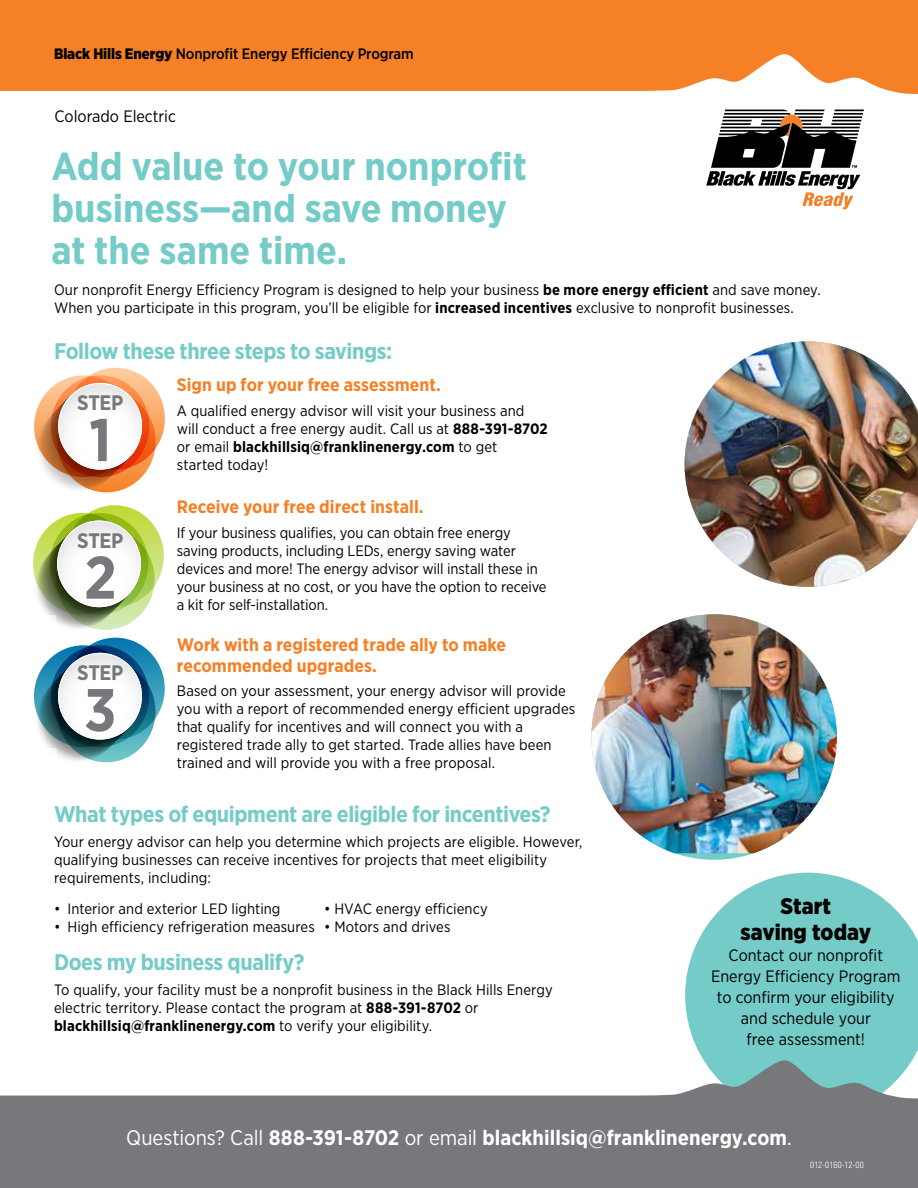
<style>
.page{position:relative;width:918px;height:1188px;background:#fff}
.page>*{position:absolute;margin:0;border:0;box-sizing:border-box;transform-origin:0 0}
.t1{font:700 60px "Gotham Narrow";color:#77787b}
.t2{font:700 39px/42px "Gotham Narrow";color:#74cbc8}
.t3{font:700 22.5px "Gotham Narrow";letter-spacing:-.02em;color:#74cbc8}
.t4{font:900 22.5px/25.5px "Gotham Narrow";letter-spacing:.005em;color:#000;text-align:center}
.t5{font:700 21px "Gotham Narrow";color:#fff}
.t6{font:700 21px "Gotham Narrow";letter-spacing:-.015em;color:#77787b}
.t7{font:700 18px/21px "Gotham Narrow";letter-spacing:.005em;color:#f58025}
.t8{font:16.5px/21px "Gotham Narrow";color:#000;text-align:center}
.t9{font:500 15.15px "Gotham Narrow";letter-spacing:-.015em;color:#000}
.t10{font:15px/18px "Gotham Narrow";color:#000}
.t11{font:300 condensed 9px "Univers LT Std";letter-spacing:.025em;color:#fff}
.s1{font-weight:900}
.s2{font-weight:700}
.s3{font-weight:400}
</style>
<div class="page">
<svg style="left:34px;top:368px;width:131px;height:124px"></svg>
<img style="left:685px;top:341px;width:233px;height:246px">
<svg style="left:685px;top:873px;width:233px;height:187px;background:#86d1cf"></svg>
<svg style="left:706px;top:110px;width:158px;height:99px"></svg>
<svg style="left:0;top:0;width:918px;height:94px;background:#f58833"></svg>
<div style="left:0;top:1118px;width:918px;height:70px;background:#77787b"></div>
<svg style="left:0;top:1060px;width:918px;height:58px"></svg>
<svg style="left:33px;top:505px;width:131px;height:125px"></svg>
<svg style="left:34px;top:638px;width:131px;height:124px"></svg>
<img style="left:591px;top:614px;width:246px;height:239px">
<p class="t9" style="left:54px;top:44px;width:361px"><span class="s1">Black Hills Energy</span> Nonprofit Energy Efficiency Program</p>
<p class="t8" style="left:55px;top:105px;width:123px">Colorado Electric</p>
<h2 class="t2" style="left:51px;top:145px;width:477px">Add value to your nonprofit business—and save money at the same time.</h2>
<p class="t10" style="left:54px;top:281px;width:768px">Our nonprofit Energy Efficiency Program is designed to help your business <span class="s2">be more energy efficient</span> and save money.<br>When you participate in this program, you’ll be eligible for <span class="s2">increased incentives</span> exclusive to nonprofit businesses.</p>
<h3 class="t3" style="left:54px;top:337px;width:340px">Follow these three steps to savings:</h3>
<h3 class="t6" style="left:77px;top:389px;width:48px">STEP</h3>
<h1 class="t1" style="left:89px;top:401px;width:24px">1</h1>
<h3 class="t6" style="left:77px;top:527px;width:48px">STEP</h3>
<h1 class="t1" style="left:84px;top:539px;width:34px">2</h1>
<h3 class="t6" style="left:77px;top:659px;width:48px">STEP</h3>
<h1 class="t1" style="left:84px;top:671px;width:34px">3</h1>
<p class="t7" style="left:177px;top:374px;width:266px">Sign up for your free assessment.</p>
<p class="t10" style="left:177px;top:402px;width:372px">A qualified energy advisor will visit your business and will conduct a free energy audit. Call us at <span class="s2">888-391-8702 </span>or email <span class="s2">blackhillsiq@franklinenergy.com</span> to get<br>started today!</p>
<p class="t7" style="left:177px;top:496px;width:248px">Receive your free direct install.</p>
<p class="t10" style="left:177px;top:523px;width:371px">If your business qualifies, you can obtain free energy saving products, including LEDs, energy saving water devices and more! The energy advisor will install these in your business at no cost, or you have the option to receive a kit for self-installation.</p>
<p class="t7" style="left:177px;top:634px;width:331px">Work with a registered trade ally to make recommended upgrades.</p>
<p class="t10" style="left:177px;top:682px;width:400px">Based on your assessment, your energy advisor will provide you with a report of recommended energy efficient upgrades that qualify for incentives and will connect you with a registered trade ally to get started. Trade allies have been trained and will provide you with a free proposal.</p>
<h3 class="t3" style="left:54px;top:800px;width:498px">What types of equipment are eligible for incentives?</h3>
<p class="t10" style="left:54px;top:832px;width:530px">Your energy advisor can help you determine which projects are eligible. However, qualifying businesses can receive incentives for projects that meet eligibility requirements, including:</p>
<p class="t10" style="left:54px;top:900px;width:228px">• Interior and exterior LED lighting</p>
<p class="t10" style="left:324px;top:900px;width:165px">• HVAC energy efficiency</p>
<p class="t10" style="left:54px;top:918px;width:398px">• High efficiency refrigeration measures • Motors and drives</p>
<h3 class="t3" style="left:54px;top:948px;width:252px">Does my business qualify?</h3>
<p class="t10" style="left:54px;top:981px;width:500px">To qualify, your facility must be a nonprofit business in the Black Hills Energy electric territory. Please contact the program at <span class="s2">888-391-8702</span> or <span class="s2">blackhillsiq@franklinenergy.com</span> to verify your eligibility.</p>
<h3 class="t4" style="left:741px;top:893px;width:132px">Start<br>saving today</h3>
<p class="t8" style="left:711px;top:944px;width:191px">Contact our nonprofit<br>Energy Efficiency Program to confirm your eligibility and schedule your<br>free assessment!</p>
<h3 class="t5" style="left:126px;top:1124px;width:667px"><span class="s3">Questions? Call</span> 888-391-8702 <span class="s3">or email</span> blackhillsiq@franklinenergy.com<span class="s3">.</span></h3>
<p class="t11" style="left:810px;top:1160px;width:55px">012-0160-12-00</p>
</div>
